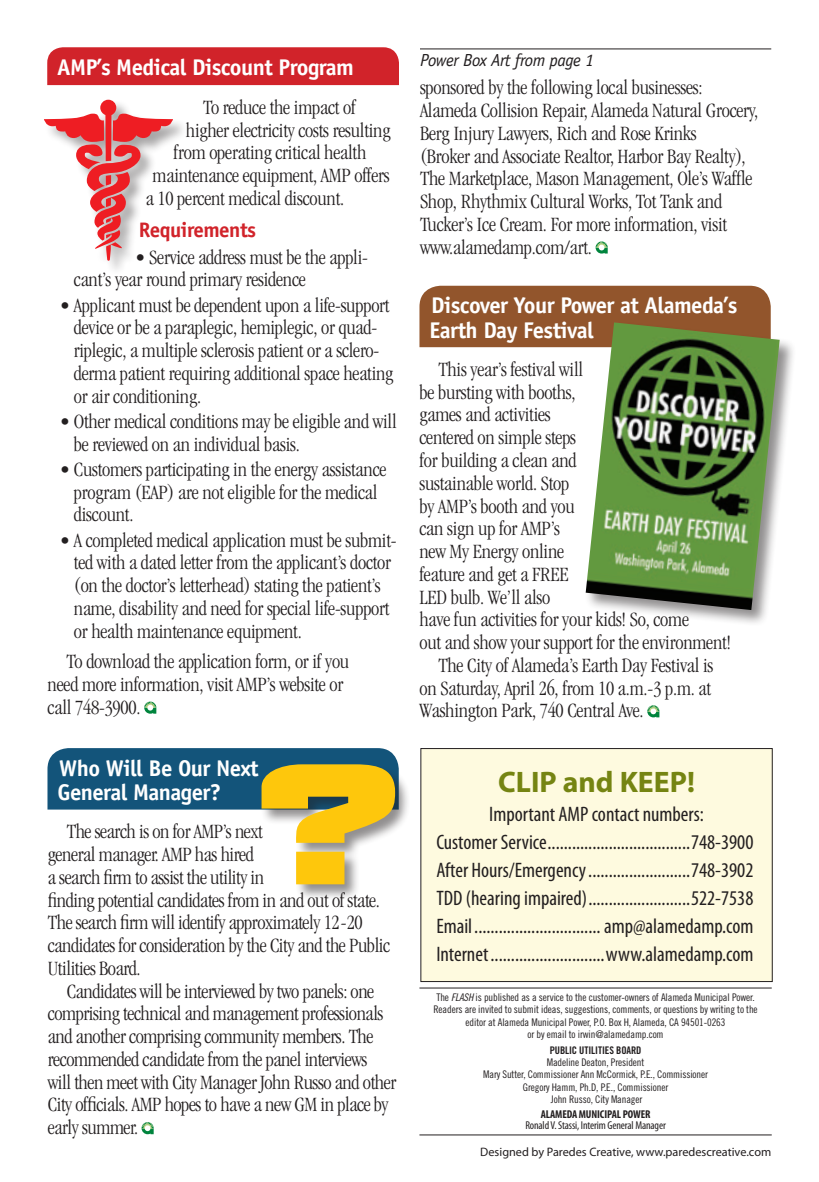
<style>
.page{position:relative;width:819px;height:1182px;background:#fff}
.page>*{position:absolute;margin:0;border:0;box-sizing:border-box;transform-origin:0 0}
.t1{font:160.65px "Nuts Extended";color:#fec70c}
.t2{font:700 29.75px "Myriad Pro";color:#758412}
.t3{font:700 22.75px/24.5px "Officina Sans";letter-spacing:-.025em;color:#fff}
.t4{font:300 condensed 21px/22.8px "Garamond";letter-spacing:-.01em;color:#231f20}
.t5{font:condensed 21px/28px "Myriad Pro";color:#231f20;text-align:center}
.t6{font:700 21px "Officina Sans";letter-spacing:-.025em;color:#d1232a}
.t7{font:italic 17.5px "Officina Sans";letter-spacing:-.025em;color:#231f20}
.t8{font:12.25px "Myriad Pro";color:#231f20}
.t9{font:condensed 11.38px "Myriad Pro";letter-spacing:-.01em;color:#231f20}
.t10{font:700 condensed 11.38px "Myriad Pro";letter-spacing:-.01em;color:#231f20}
.t11{font:10.5px/12.2px "Trade Gothic Cond Eighteen";letter-spacing:-.01em;color:#231f20;text-align:center}
.t12{font:10.5px "Trade Gothic Bold Cond Twenty";letter-spacing:-.01em;color:#231f20}
.s1{font-family:"Trade Gothic Cond Eighteen Obl"}
</style>
<div class="page">
<div style="left:421px;top:748px;width:351px;height:233px;background:#fefadf"></div>
<div style="left:420px;top:748px;width:353px;height:233px;border:1px solid #231f20"></div>
<hr style="left:419px;top:987px;width:353px;height:1px;background:#231f20">
<hr style="left:419px;top:1134px;width:353px;height:1px;background:#231f20">
<div style="left:419px;top:286px;width:352px;height:61px;background:#92552c"></div>
<div style="left:47px;top:47px;width:352px;height:38px;background:#d1232a"></div>
<svg style="left:647px;top:705px;width:12px;height:12px"></svg>
<svg style="left:144px;top:701px;width:12px;height:12px"></svg>
<div style="left:585px;top:321px;width:211px;height:306px;background:#231f20;opacity:.5"></div>
<img style="left:586px;top:322px;width:194px;height:288px">
<svg style="left:44px;top:100px;width:129px;height:161px"></svg>
<div style="left:47px;top:748px;width:351px;height:61px;background:#13547a"></div>
<svg style="left:142px;top:1122px;width:12px;height:12px"></svg>
<div style="left:260px;top:763px;width:152px;height:137px;background:#231f20;opacity:.5"></div>
<hr style="left:420px;top:48px;width:351px;height:1px;background:#231f20">
<svg style="left:596px;top:241px;width:12px;height:12px"></svg>
<p class="t3" style="left:57px;top:55px;width:298px">AMP’s Medical Discount Program</p>
<p class="t4" style="left:203px;top:96px;width:154px">To reduce the impact of</p>
<p class="t4" style="left:186px;top:119px;width:206px">higher electricity costs resulting</p>
<p class="t4" style="left:174px;top:141px;width:194px">from operating critical health</p>
<p class="t4" style="left:153px;top:164px;width:238px">maintenance equipment, AMP offers</p>
<p class="t4" style="left:146px;top:187px;width:200px">a 10 percent medical discount.</p>
<p class="t6" style="left:139px;top:217px;width:119px">Requirements</p>
<p class="t4" style="left:74px;top:245px;width:296px;text-indent:61px">• Service address must be the appli&shy;cant’s year round primary residence</p>
<p class="t4" style="left:74px;top:293px;width:321px;text-indent:-14px">• Applicant must be dependent upon a life-support device or be a paraplegic, hemiplegic, or quad&shy;riplegic, a multiple sclerosis patient or a sclero&shy;derma patient requiring additional space heating or air conditioning.</p>
<p class="t4" style="left:74px;top:410px;width:324px;text-indent:-14px">• Other medical conditions may be eligible and will be reviewed on an individual basis.</p>
<p class="t4" style="left:74px;top:458px;width:314px;text-indent:-14px">• Customers participating in the energy assistance program (EAP) are not eligible for the medical discount.</p>
<p class="t4" style="left:74px;top:528px;width:324px;text-indent:-14px">• A completed medical application must be submit&shy;ted with a dated letter from the applicant’s doctor (on the doctor’s letterhead) stating the patient’s name, disability and need for special life-support or health maintenance equipment.</p>
<p class="t4" style="left:48px;top:650px;width:303px;text-indent:19px">To download the application form, or if you need more information, visit AMP’s website or call 748-3900.</p>
<p class="t3" style="left:58px;top:755px;width:203px">Who Will Be Our Next<br>General Manager?</p>
<p class="t4" style="left:48px;top:820px;width:344px;text-indent:19px">The search is on for AMP’s next<br>general manager. AMP has hired<br>a search firm to assist the utility in<br>finding potential candidates from in and out of state.<br>The search firm will identify approximately 12-20 candidates for consideration by the City and the Public Utilities Board.</p>
<p class="t4" style="left:48px;top:979px;width:350px;text-indent:19px">Candidates will be interviewed by two panels: one comprising technical and management professionals and another comprising community members. The recommended candidate from the panel interviews<br>will then meet with City Manager John Russo and other City officials. AMP hopes to have a new GM in place by early summer.</p>
<h1 class="t1" style="left:253px;top:732px;width:153px">?</h1>
<p class="t7" style="left:420px;top:50px;width:176px">Power Box Art from page 1</p>
<p class="t4" style="left:420px;top:76px;width:340px">sponsored by the following local businesses:<br>Alameda Collision Repair, Alameda Natural Grocery, Berg Injury Lawyers, Rich and Rose Krinks<br>(Broker and Associate Realtor, Harbor Bay Realty), The Marketplace, Mason Management, Ole’s Waffle Shop, Rhythmix Cultural Works, Tot Tank and Tucker’s Ice Cream. For more information, visit www.alamedamp.com/art.</p>
<p class="t3" style="left:430px;top:293px;width:309px">Discover Your Power at Alameda’s<br>Earth Day Festival</p>
<p class="t4" style="left:438px;top:358px;width:146px">This year’s festival will</p>
<p class="t4" style="left:419px;top:381px;width:158px">be bursting with booths,</p>
<p class="t4" style="left:419px;top:403px;width:133px">games and activities</p>
<p class="t4" style="left:419px;top:426px;width:158px">centered on simple steps</p>
<p class="t4" style="left:419px;top:449px;width:159px">for building a clean and</p>
<p class="t4" style="left:419px;top:471px;width:151px">sustainable world. Stop</p>
<p class="t4" style="left:419px;top:494px;width:157px">by AMP’s booth and you</p>
<p class="t4" style="left:419px;top:517px;width:142px">can sign up for AMP’s</p>
<p class="t4" style="left:419px;top:540px;width:146px">new My Energy online</p>
<p class="t4" style="left:419px;top:562px;width:151px">feature and get a FREE</p>
<p class="t4" style="left:419px;top:585px;width:132px">LED bulb. We’ll also</p>
<p class="t4" style="left:419px;top:608px;width:271px">have fun activities for your kids! So, come</p>
<p class="t4" style="left:419px;top:631px;width:313px">out and show your support for the environment!</p>
<p class="t4" style="left:438px;top:653px;width:277px">The City of Alameda’s Earth Day Festival is</p>
<p class="t4" style="left:419px;top:676px;width:293px">on Saturday, April 26, from 10 a.m.-3 p.m. at</p>
<p class="t4" style="left:419px;top:699px;width:226px">Washington Park, 740 Central Ave.</p>
<h2 class="t2" style="left:498px;top:762px;width:198px">CLIP and KEEP!</h2>
<p class="t5" style="left:436px;top:799px;width:319px">Important AMP contact numbers:<br>Customer Service...................................748-3900<br>After Hours/Emergency.........................748-3902<br>TDD (hearing impaired).........................522-7538<br>Email............................... amp@alamedamp.com Internet............................www.alamedamp.com</p>
<p class="t11" style="left:433px;top:990px;width:326px">The <span class="s1">FLASH</span> is published as a service to the customer-owners of Alameda Municipal Power.<br>Readers are invited to submit ideas, suggestions, comments, or questions by writing to the editor at Alameda Municipal Power, P.O. Box H, Alameda, CA 94501-0263<br>or by email to irwin@alamedamp.com</p>
<p class="t12" style="left:550px;top:1043px;width:93px">PUBLIC UTILITIES BOARD</p>
<p class="t11" style="left:483px;top:1056px;width:226px">Madeline Deaton, President<br>Mary Sutter, Commissioner Ann McCormick, P.E., Commissioner Gregory Hamm, Ph.D, P.E., Commissioner<br>John Russo, City Manager</p>
<p class="t10" style="left:541px;top:1106px;width:111px">ALAMEDA MUNICIPAL POWER</p>
<p class="t9" style="left:525px;top:1118px;width:142px">Ronald V. Stassi, Interim General Manager</p>
<p class="t8" style="left:480px;top:1144px;width:293px">Designed by Paredes Creative, www.paredescreative.com</p>
</div>
